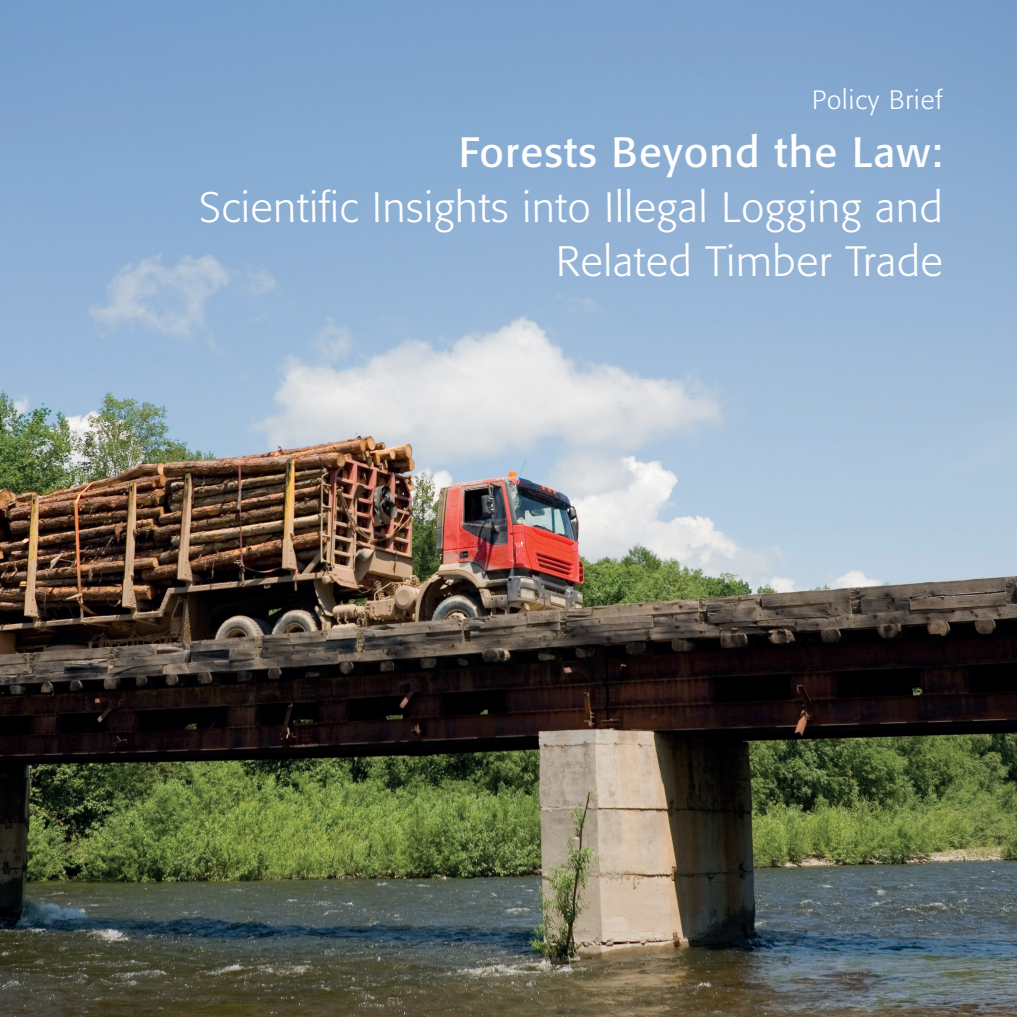
<style>
.page{position:relative;width:1017px;height:1017px;background:#fff}
.page>*{position:absolute;margin:0;border:0;box-sizing:border-box;transform-origin:0 0}
.t1{font:300 42px/54.2px "Formata";letter-spacing:.02em;color:#fff;text-align:right}
.t2{font:42px "Formata";letter-spacing:.03em;color:#fff}
.t3{font:300 26.25px "Formata";letter-spacing:.04em;color:#fff}
</style>
<div class="page">
<img style="left:0;top:0;width:1017px;height:1017px">
<p class="t3" style="left:812px;top:84px;width:132px">Policy Brief</p>
<p class="t2" style="left:459px;top:127px;width:485px">Forests Beyond the Law:</p>
<p class="t1" style="left:199px;top:180px;width:745px">Scientific Insights into Illegal Logging and<br>Related Timber Trade</p>
</div>
